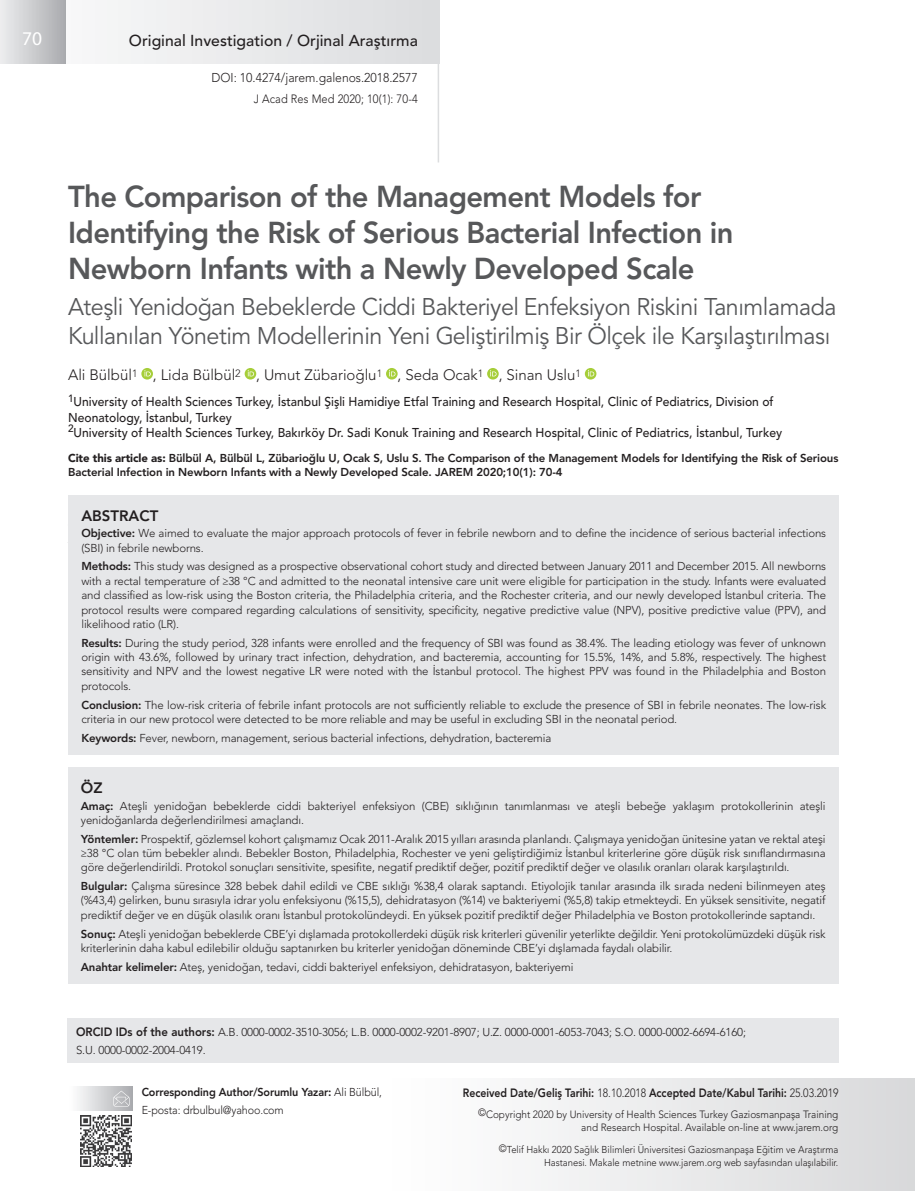
<style>
.page{position:relative;width:915px;height:1191px;background:#fff}
.page>*{position:absolute;margin:0;border:0;box-sizing:border-box;transform-origin:0 0}
.t1{font:800 30px/36px "Avenir LT Std";letter-spacing:-.02em;color:#57585a}
.t2{font:24px/28.8px "Avenir LT Std";letter-spacing:-.02em;color:#57585a}
.t3{font:19.5px "Myriad Hebrew";color:#fff}
.t4{font:500 15.75px "Avenir LT Std";color:#231f20}
.t5{font:300 15px "Avenir LT Std";color:#231f20}
.t6{font:800 15px "Avenir LT Std";color:#231f20}
.t7{font:500 12.75px/15.3px "Avenir LT Std";color:#231f20;scale:.95 1}
.t8{font:300 12.75px "Avenir LT Std";color:#231f20;scale:.95 1}
.t9{font:800 12px "Avenir LT Std";color:#231f20;scale:.87 1}
.t10{font:300 12px "Avenir LT Std";letter-spacing:.01em;color:#231f20;scale:.92 1}
.t11{font:300 11.4px/14.4px "Avenir LT Std";letter-spacing:-.01em;color:#231f20}
.t12{font:800 11.4px/14.4px "Avenir LT Std";letter-spacing:-.01em;color:#231f20}
.t13{font:800 11.4px "Avenir LT Std";letter-spacing:-.01em;color:#231f20;scale:.95 1}
.t14{font:300 11.4px "Avenir LT Std";letter-spacing:-.01em;color:#231f20;scale:.95 1}
.t15{font:300 10.5px/12.6px "Avenir LT Std";color:#231f20;text-align:right;scale:.95 1}
.t16{font:300 10.05px/12.6px "Avenir LT Std";color:#231f20;text-align:right;scale:.95 1}
.s1{font-weight:900}
.s2{font-weight:800}
.s3{font-weight:800;font-size:12px}
.s4{font-weight:300}
.s5{font-size:10.5px}
</style>
<div class="page">
<div style="left:385px;top:1078px;width:529px;height:113px;background:linear-gradient(to right,#fff,#d9d9db)"></div>
<div style="left:0;top:0;width:439px;height:64px;background:linear-gradient(to bottom,#e9eaec,#e9eaec)"></div>
<hr style="left:437px;top:60px;width:2px;height:102px;background:#dcdddf">
<div style="left:0;top:0;width:65px;height:64px;background:linear-gradient(to right,#edeeef,#abacb0)"></div>
<div style="left:68px;top:1086px;width:64px;height:24px;background:linear-gradient(to right,#fff,#b5b7ba)"></div>
<svg style="left:113px;top:1090px;width:17px;height:16px"></svg>
<div style="left:68px;top:1018px;width:770px;height:44px;background:#e6e7e9"></div>
<div style="left:68px;top:767px;width:770px;height:216px;background:#e6e7e9"></div>
<div style="left:69px;top:495px;width:769px;height:259px;background:#e6e7e9"></div>
<svg style="left:141px;top:368px;width:12px;height:11px"></svg>
<svg style="left:144px;top:370px;width:7px;height:6px"></svg>
<svg style="left:244px;top:368px;width:12px;height:11px"></svg>
<svg style="left:248px;top:370px;width:6px;height:6px"></svg>
<svg style="left:386px;top:368px;width:11px;height:11px"></svg>
<svg style="left:389px;top:370px;width:6px;height:6px"></svg>
<svg style="left:487px;top:368px;width:11px;height:11px"></svg>
<svg style="left:490px;top:370px;width:6px;height:6px"></svg>
<svg style="left:584px;top:368px;width:12px;height:11px"></svg>
<svg style="left:587px;top:370px;width:7px;height:6px"></svg>
<img style="left:81px;top:1115px;width:51px;height:51px">
<h3 class="t3" style="left:22px;top:28px;width:22px">70</h3>
<h3 class="t4" style="left:129px;top:31px;width:290px">Original Investigation / Orjinal Araştırma</h3>
<p class="t8" style="left:211px;top:70px;width:219px">DOI: 10.4274/jarem.galenos.2018.2577</p>
<p class="t10" style="left:254px;top:91px;width:180px">J Acad Res Med 2020; 10(1): 70-4</p>
<h1 class="t1" style="left:68px;top:179px;width:666px">The Comparison of the Management Models for<br>Identifying the Risk of Serious Bacterial Infection in<br>Newborn Infants with a Newly Developed Scale</h1>
<h2 class="t2" style="left:68px;top:293px;width:769px">Ateşli Yenidoğan Bebeklerde Ciddi Bakteriyel Enfeksiyon Riskini Tanımlamada<br>Kullanılan Yönetim Modellerinin Yeni Geliştirilmiş Bir Ölçek ile Karşılaştırılması</h2>
<h3 class="t5" style="left:68px;top:365px;width:514px">Ali Bülbül<sup>1</sup> , Lida Bülbül<sup>2</sup> , Umut Zübarioğlu<sup>1</sup> , Seda Ocak<sup>1</sup> , Sinan Uslu<sup>1</sup></h3>
<p class="t7" style="left:68px;top:394px;width:752px"><sup>1</sup>University of Health Sciences Turkey, İstanbul Şişli Hamidiye Etfal Training and Research Hospital, Clinic of Pediatrics, Division of<br>Neonatology, İstanbul, Turkey<br><sup>2</sup>University of Health Sciences Turkey, Bakırköy Dr. Sadi Konuk Training and Research Hospital, Clinic of Pediatrics, İstanbul, Turkey</p>
<p class="t12" style="left:68px;top:451px;width:771px"><span class="s1">Cite this article as:</span> Bülbül A, Bülbül L, Zübarioğlu U, Ocak S, Uslu S. The Comparison of the Management Models for Identifying the Risk of Serious<br>Bacterial Infection in Newborn Infants with a Newly Developed Scale. JAREM 2020;10(1): 70-4</p>
<h3 class="t6" style="left:81px;top:506px;width:78px">ABSTRACT</h3>
<p class="t11" style="left:81px;top:526px;width:746px"><span class="s2">Objective:</span> We aimed to evaluate the major approach protocols of fever in febrile newborn and to define the incidence of serious bacterial infections (SBI) in febrile newborns.</p>
<p class="t11" style="left:81px;top:559px;width:746px;text-align:justify"><span class="s2">Methods:</span> This study was designed as a prospective observational cohort study and directed between January 2011 and December 2015. All newborns with a rectal temperature of ≥38 °C and admitted to the neonatal intensive care unit were eligible for participation in the study. Infants were evaluated and classified as low-risk using the Boston criteria, the Philadelphia criteria, and the Rochester criteria, and our newly developed İstanbul criteria. The protocol results were compared regarding calculations of sensitivity, specificity, negative predictive value (NPV), positive predictive value (PPV), and likelihood ratio (LR).</p>
<p class="t11" style="left:81px;top:635px;width:746px;text-align:justify"><span class="s2">Results:</span> During the study period, 328 infants were enrolled and the frequency of SBI was found as 38.4%. The leading etiology was fever of unknown origin with 43.6%, followed by urinary tract infection, dehydration, and bacteremia, accounting for 15.5%, 14%, and 5.8%, respectively. The highest sensitivity and NPV and the lowest negative LR were noted with the İstanbul protocol. The highest PPV was found in the Philadelphia and Boston protocols.</p>
<p class="t11" style="left:81px;top:697px;width:746px"><span class="s2">Conclusion:</span> The low-risk criteria of febrile infant protocols are not sufficiently reliable to exclude the presence of SBI in febrile neonates. The low-risk criteria in our new protocol were detected to be more reliable and may be useful in excluding SBI in the neonatal period.</p>
<p class="t11" style="left:81px;top:730px;width:471px"><span class="s2">Keywords:</span> Fever, newborn, management, serious bacterial infections, dehydration, bacteremia</p>
<h3 class="t6" style="left:81px;top:779px;width:23px">ÖZ</h3>
<p class="t11" style="left:81px;top:798px;width:746px"><span class="s2">Amaç:</span> Ateşli yenidoğan bebeklerde ciddi bakteriyel enfeksiyon (CBE) sıklığının tanımlanması ve ateşli bebeğe yaklaşım protokollerinin ateşli yenidoğanlarda değerlendirilmesi amaçlandı.</p>
<p class="t11" style="left:81px;top:831px;width:746px;text-align:justify"><span class="s2">Yöntemler:</span> Prospektif, gözlemsel kohort çalışmamız Ocak 2011-Aralık 2015 yılları arasında planlandı. Çalışmaya yenidoğan ünitesine yatan ve rektal ateşi ≥38 °C olan tüm bebekler alındı. Bebekler Boston, Philadelphia, Rochester ve yeni geliştirdiğimiz İstanbul kriterlerine göre düşük risk sınıflandırmasına göre değerlendirildi. Protokol sonuçları sensitivite, spesifite, negatif prediktif değer, pozitif prediktif değer ve olasılık oranları olarak karşılaştırıldı.</p>
<p class="t11" style="left:81px;top:879px;width:746px;text-align:justify"><span class="s2">Bulgular:</span> Çalışma süresince 328 bebek dahil edildi ve CBE sıklığı %38,4 olarak saptandı. Etiyolojik tanılar arasında ilk sırada nedeni bilinmeyen ateş (%43,4) gelirken, bunu sırasıyla idrar yolu enfeksiyonu (%15,5), dehidratasyon (%14) ve bakteriyemi (%5,8) takip etmekteydi. En yüksek sensitivite, negatif prediktif değer ve en düşük olasılık oranı İstanbul protokolündeydi. En yüksek pozitif prediktif değer Philadelphia ve Boston protokollerinde saptandı.</p>
<p class="t11" style="left:81px;top:926px;width:746px"><span class="s2">Sonuç:</span> Ateşli yenidoğan bebeklerde CBE’yi dışlamada protokollerdeki düşük risk kriterleri güvenilir yeterlikte değildir. Yeni protokolümüzdeki düşük risk kriterlerinin daha kabul edilebilir olduğu saptanırken bu kriterler yenidoğan döneminde CBE’yi dışlamada faydalı olabilir.</p>
<p class="t11" style="left:81px;top:959px;width:494px"><span class="s2">Anahtar kelimeler:</span> Ateş, yenidoğan, tedavi, ciddi bakteriyel enfeksiyon, dehidratasyon, bakteriyemi</p>
<p class="t11" style="left:76px;top:1022px;width:671px;line-height:18.8px"><span class="s3">ORCID IDs of the authors:</span> A.B. 0000-0002-3510-3056; L.B. 0000-0002-9201-8907; U.Z. 0000-0001-6053-7043; S.O. 0000-0002-6694-6160;<br>S.U. 0000-0002-2004-0419.</p>
<p class="t13" style="left:142px;top:1085px;width:254px">Corresponding Author/Sorumlu Yazar: <span class="s4">Ali Bülbül,</span></p>
<p class="t9" style="left:462px;top:1086px;width:433px">Received Date/Geliş Tarihi: <span class="s4">18.10.2018</span> Accepted Date/Kabul Tarihi: <span class="s4">25.03.2019</span></p>
<p class="t14" style="left:142px;top:1103px;width:151px">E-posta: drbulbul@yahoo.com</p>
<p class="t15" style="left:478px;top:1108px;width:380px">©Copyright 2020 by University of Health Sciences Turkey Gaziosmanpaşa Training and Research Hospital. Available on-line at www.jarem.org</p>
<p class="t16" style="left:499px;top:1143px;width:358px"><span class="s5">©</span>Telif Hakkı 2020 Sağlık Bilimleri Üniversitesi Gaziosmanpaşa Eğitim ve Araştırma<br>Hastanesi. Makale metnine www.jarem.org web sayfasından ulaşılabilir.</p>
</div>
